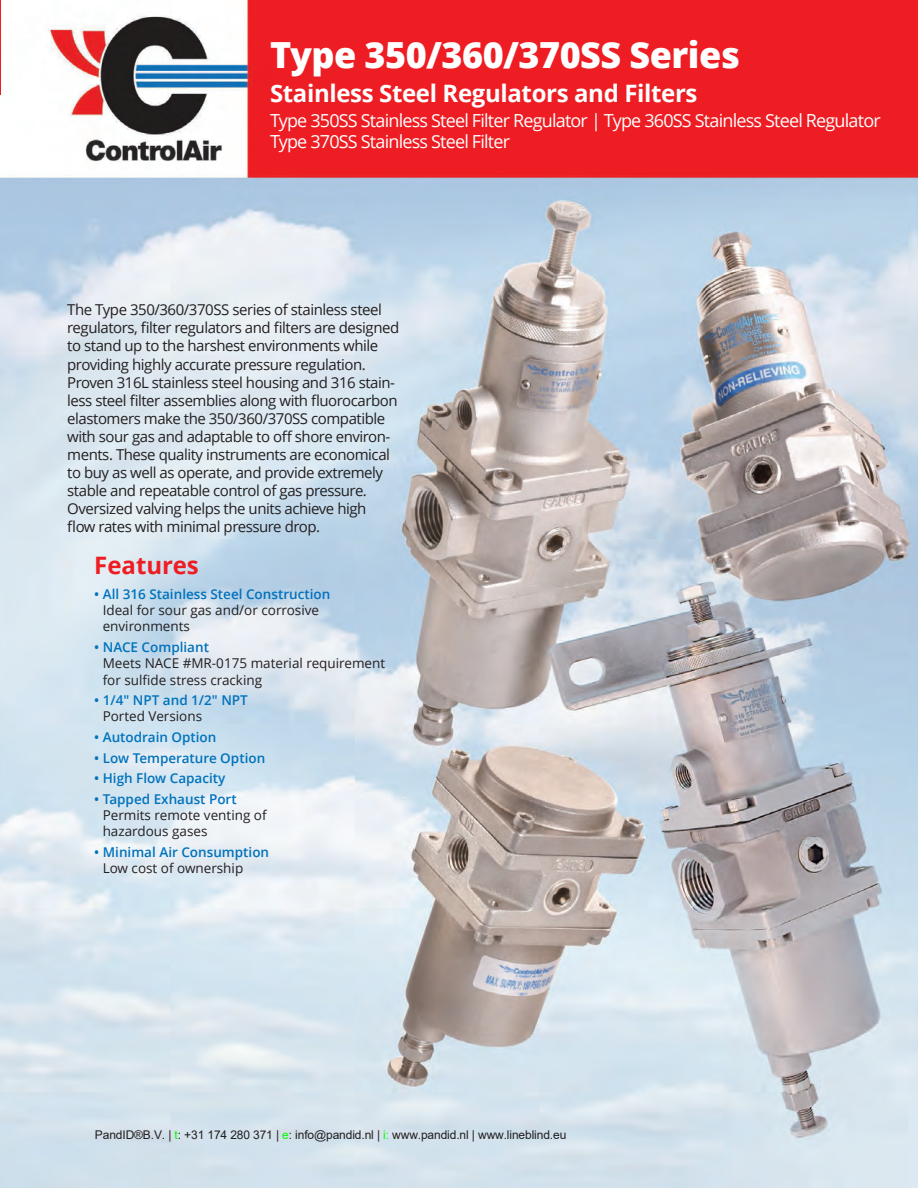
<style>
.page{position:relative;width:918px;height:1188px;background:#fff}
.page>*{position:absolute;margin:0;border:0;box-sizing:border-box;transform-origin:0 0}
.t1{font:800 36px "Open Sans";letter-spacing:-.015em;color:#fff}
.t2{font:700 24px "Open Sans";letter-spacing:-.015em;color:#fff}
.t3{font:700 24px "Open Sans";color:#ee1d23}
.t4{font:18px/21.8px "Open Sans";letter-spacing:-.045em;color:#fff}
.t5{font:15px/18.1px "Open Sans";letter-spacing:-.03em;color:#231f20}
.t6{font:13.5px/16.4px "Open Sans";color:#231f20}
.t7{font:600 13.5px "Open Sans";color:#0072bc}
.t8{font:12px "Arial";letter-spacing:-.01em;color:#221e1f}
.s1{color:#0f0}
</style>
<div class="page">
<img style="left:0;top:0;width:918px;height:1188px">
<h1 class="t1" style="left:270px;top:28px;width:471px">Type 350/360/370SS Series</h1>
<h2 class="t2" style="left:270px;top:77px;width:429px">Stainless Steel Regulators and Filters</h2>
<p class="t4" style="left:270px;top:109px;width:612px">Type 350SS Stainless Steel Filter Regulator | Type 360SS Stainless Steel Regulator<br>Type 370SS Stainless Steel Filter</p>
<p class="t5" style="left:67px;top:300px;width:334px">The Type 350/360/370SS series of stainless steel regulators, filter regulators and filters are designed to stand up to the harshest environments while providing highly accurate pressure regulation.<br>Proven 316L stainless steel housing and 316 stain&shy;less steel filter assemblies along with fluorocarbon elastomers make the 350/360/370SS compatible with sour gas and adaptable to off shore environ&shy;ments. These quality instruments are economical to buy as well as operate, and provide extremely stable and repeatable control of gas pressure.<br>Oversized valving helps the units achieve high<br>flow rates with minimal pressure drop.</p>
<h2 class="t3" style="left:94px;top:548px;width:106px">Features</h2>
<p class="t7" style="left:94px;top:585px;width:238px">• All 316 Stainless Steel Construction</p>
<p class="t6" style="left:103px;top:602px;width:218px">Ideal for sour gas and/or corrosive environments</p>
<p class="t7" style="left:94px;top:638px;width:116px">• NACE Compliant</p>
<p class="t6" style="left:103px;top:655px;width:284px">Meets NACE #MR-0175 material requirement for sulfide stress cracking</p>
<p class="t7" style="left:94px;top:691px;width:155px">• 1/4" NPT and 1/2" NPT</p>
<p class="t6" style="left:103px;top:708px;width:101px">Ported Versions</p>
<p class="t7" style="left:94px;top:728px;width:124px">• Autodrain Option</p>
<p class="t7" style="left:94px;top:749px;width:173px">• Low Temperature Option</p>
<p class="t7" style="left:94px;top:769px;width:133px">• High Flow Capacity</p>
<p class="t7" style="left:94px;top:790px;width:144px">• Tapped Exhaust Port</p>
<p class="t6" style="left:103px;top:807px;width:165px">Permits remote venting of hazardous gases</p>
<p class="t7" style="left:94px;top:843px;width:176px">• Minimal Air Consumption</p>
<p class="t6" style="left:103px;top:860px;width:142px">Low cost of ownership</p>
<p class="t8" style="left:95px;top:1127px;width:473px">PandID®B.V. | <span class="s1">t</span>: +31 174 280 371 | <span class="s1">e</span>: info@pandid.nl | <span class="s1">i:</span> www.pandid.nl | www.lineblind.eu</p>
</div>
